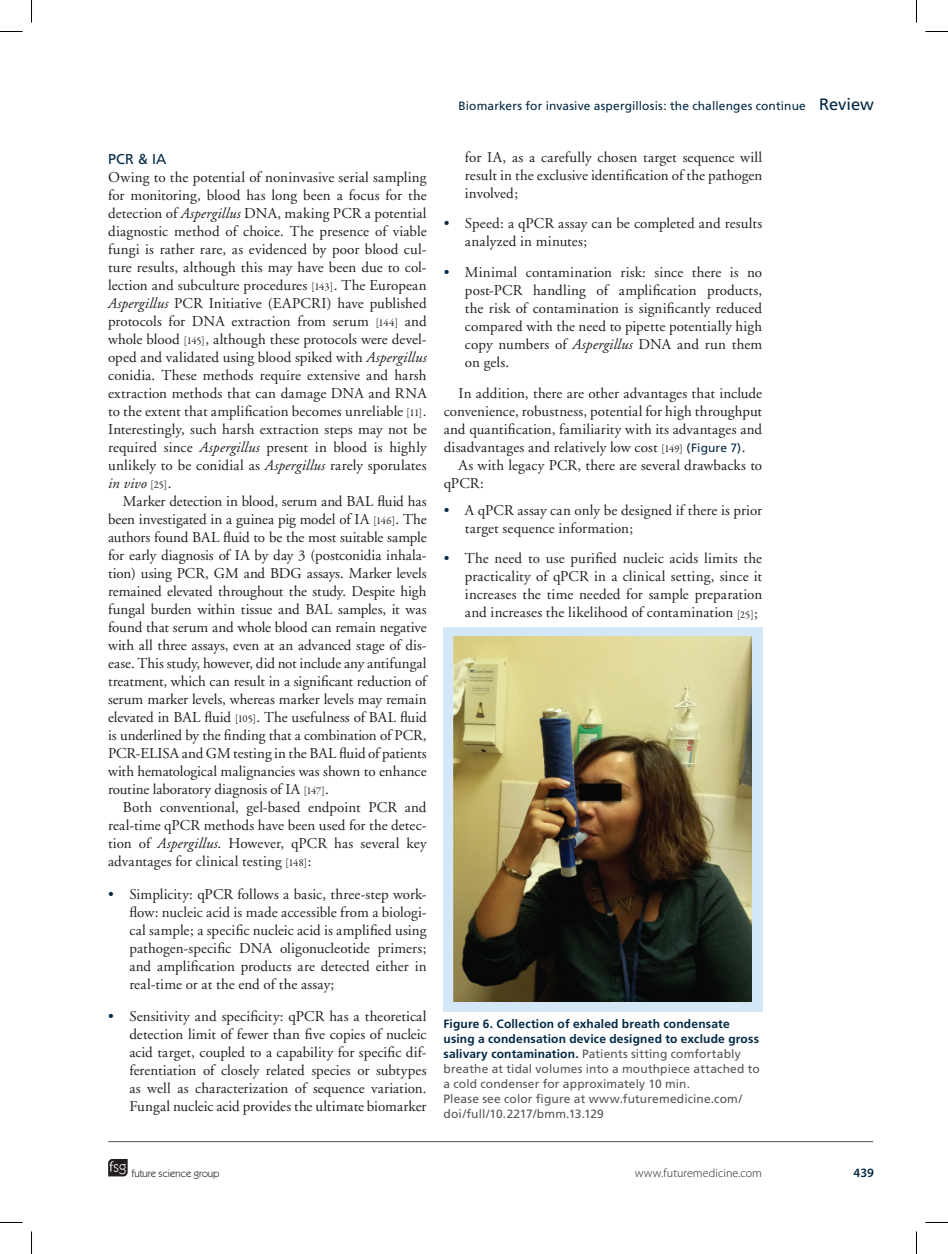
<style>
.page{position:relative;width:948px;height:1254px;background:#fff}
.page>*{position:absolute;margin:0;border:0;box-sizing:border-box;transform-origin:0 0}
.t1{font:15px/18px "Adobe Garamond";letter-spacing:.005em;color:#231f20;text-align:justify}
.t2{font:14.25px "Frutiger";color:#022844}
.t3{font:600 12.75px "Myriad Pro";color:#022844}
.t4{font:12px/15px "Frutiger";letter-spacing:.01em;color:#52555a}
.t5{font:700 12px/15px "Frutiger 65";letter-spacing:.015em;color:#022844}
.t6{font:12px "Frutiger";letter-spacing:.01em;color:#022844}
.t7{font:300 12px "Myriad Pro";letter-spacing:.005em;color:#231f20}
.t8{font:10.5px "Itc Kabel";color:#231f20}
.s1{font-style:italic}
.s2{font-family:"Garamond Premr Pro";font-size:10.5px}
.s3{color:#022844}
.s4{font-size:16.5px}
.s5{font-family:"Frutiger";font-size:12px;color:#022844}
.s6{font-family:"Frutiger 65";font-weight:700;color:#022844}
</style>
<div class="page">
<svg style="left:108px;top:1159px;width:20px;height:17px"></svg>
<hr style="left:108px;top:1141px;width:765px;height:1px;background:#52555a">
<div style="left:443px;top:627px;width:319px;height:384px;background:#d4e7f6"></div>
<img style="left:453px;top:637px;width:298px;height:364px">
<svg style="left:0;top:31px;width:22px;height:1px"></svg>
<svg style="left:925px;top:31px;width:22px;height:1px"></svg>
<svg style="left:0;top:1222px;width:22px;height:1px"></svg>
<svg style="left:925px;top:1222px;width:22px;height:1px"></svg>
<svg style="left:31px;top:0;width:1px;height:23px"></svg>
<svg style="left:31px;top:1231px;width:1px;height:23px"></svg>
<svg style="left:916px;top:0;width:1px;height:23px"></svg>
<svg style="left:916px;top:1231px;width:1px;height:23px"></svg>
<p class="t2" style="left:108px;top:151px;width:60px">PCR &amp; IA</p>
<p class="t1" style="left:108px;top:169px;width:320px">Owing to the potential of noninvasive serial sampling for monitoring, blood has long been a focus for the detection of <span class="s1">Aspergillus</span> DNA, making PCR a potential diagnostic method of choice. The presence of viable fungi is rather rare, as evidenced by poor blood cul&shy;ture results, although this may have been due to col&shy;lection and subculture procedures <span class="s2">[143]</span>. The European <span class="s1">Aspergillus</span> PCR Initiative (EAPCRI) have published protocols for DNA extraction from serum <span class="s2">[144]</span> and whole blood <span class="s2">[145]</span>, although these protocols were devel&shy;oped and validated using blood spiked with <span class="s1">Aspergillus </span>conidia. These methods require extensive and harsh extraction methods that can damage DNA and RNA to the extent that amplification becomes unreliable <span class="s2">[11]</span>.<br>Interestingly, such harsh extraction steps may not be required since <span class="s1">Aspergillus</span> present in blood is highly unlikely to be conidial as <span class="s1">Aspergillus</span> rarely sporulates <span class="s1">in vivo</span> <span class="s2">[25]</span>.</p>
<p class="t1" style="left:108px;top:493px;width:320px;text-indent:15px">Marker detection in blood, serum and BAL fluid has been investigated in a guinea pig model of IA <span class="s2">[146]</span>. The authors found BAL fluid to be the most suitable sample for early diagnosis of IA by day 3 (postconidia inhala&shy;tion) using PCR, GM and BDG assays. Marker levels remained elevated throughout the study. Despite high fungal burden within tissue and BAL samples, it was found that serum and whole blood can remain negative with all three assays, even at an advanced stage of dis&shy;ease. This study, however, did not include any antifungal treatment, which can result in a significant reduction of serum marker levels, whereas marker levels may remain elevated in BAL fluid <span class="s2">[105]</span>. The usefulness of BAL fluid is underlined by the finding that a combination of PCR, PCR-ELISA and GM testing in the BAL fluid of patients with hematological malignancies was shown to enhance routine laboratory diagnosis of IA <span class="s2">[147]</span>.</p>
<p class="t1" style="left:108px;top:799px;width:320px;text-indent:15px">Both conventional, gel-based endpoint PCR and real-time qPCR methods have been used for the detec&shy;tion of <span class="s1">Aspergillus</span>. However, qPCR has several key advantages for clinical testing <span class="s2">[148]</span>:</p>
<p class="t1" style="left:129px;top:885px;width:299px;text-indent:-21px"><span class="s3">•</span> Simplicity: qPCR follows a basic, three-step work&shy;flow: nucleic acid is made accessible from a biologi&shy;cal sample; a specific nucleic acid is amplified using pathogen-specific DNA oligonucleotide primers; and amplification products are detected either in real-time or at the end of the assay;</p>
<p class="t1" style="left:129px;top:1008px;width:299px;text-indent:-21px"><span class="s3">•</span> Sensitivity and specificity: qPCR has a theoretical detection limit of fewer than five copies of nucleic acid target, coupled to a capability for specific dif&shy;ferentiation of closely related species or subtypes as well as characterization of sequence variation.<br>Fungal nucleic acid provides the ultimate biomarker</p>
<p class="t6" style="left:458px;top:99px;width:417px">Biomarkers for invasive aspergillosis: the challenges continue <span class="s4">Review</span></p>
<p class="t1" style="left:465px;top:148px;width:299px">for IA, as a carefully chosen target sequence will result in the exclusive identification of the pathogen involved;</p>
<p class="t1" style="left:465px;top:215px;width:299px;text-indent:-21px"><span class="s3">•</span> Speed: a qPCR assay can be completed and results analyzed in minutes;</p>
<p class="t1" style="left:465px;top:264px;width:299px;text-indent:-21px"><span class="s3">•</span> Minimal contamination risk: since there is no post-PCR handling of amplification products, the risk of contamination is significantly reduced compared with the need to pipette potentially high copy numbers of <span class="s1">Aspergillus</span> DNA and run them on gels.</p>
<p class="t1" style="left:443px;top:385px;width:320px;text-indent:15px">In addition, there are other advantages that include convenience, robustness, potential for high throughput and quantification, familiarity with its advantages and disadvantages and relatively low cost <span class="s2">[149]</span> <span class="s5">(Figure 7)</span>.</p>
<p class="t1" style="left:443px;top:457px;width:320px;text-indent:15px">As with legacy PCR, there are several drawbacks to qPCR:</p>
<p class="t1" style="left:465px;top:501px;width:298px;text-indent:-21px"><span class="s3">•</span> A qPCR assay can only be designed if there is prior target sequence information;</p>
<p class="t1" style="left:465px;top:550px;width:299px;text-indent:-21px"><span class="s3">•</span> The need to use purified nucleic acids limits the practicality of qPCR in a clinical setting, since it increases the time needed for sample preparation and increases the likelihood of contamination <span class="s2">[25]</span>;</p>
<p class="t5" style="left:443px;top:1016px;width:317px">Figure 6. Collection of exhaled breath condensate using a condensation device designed to exclude gross</p>
<p class="t4" style="left:443px;top:1046px;width:318px"><span class="s6">salivary contamination.</span> Patients sitting comfortably breathe at tidal volumes into a mouthpiece attached to a cold condenser for approximately 10 min.<br>Please see color figure at www.futuremedicine.com/ doi/full/10.2217/bmm.13.129</p>
<p class="t8" style="left:131px;top:1166px;width:90px">future science group</p>
<p class="t7" style="left:634px;top:1166px;width:129px">www.futuremedicine.com</p>
<p class="t3" style="left:853px;top:1164px;width:22px">439</p>
</div>
